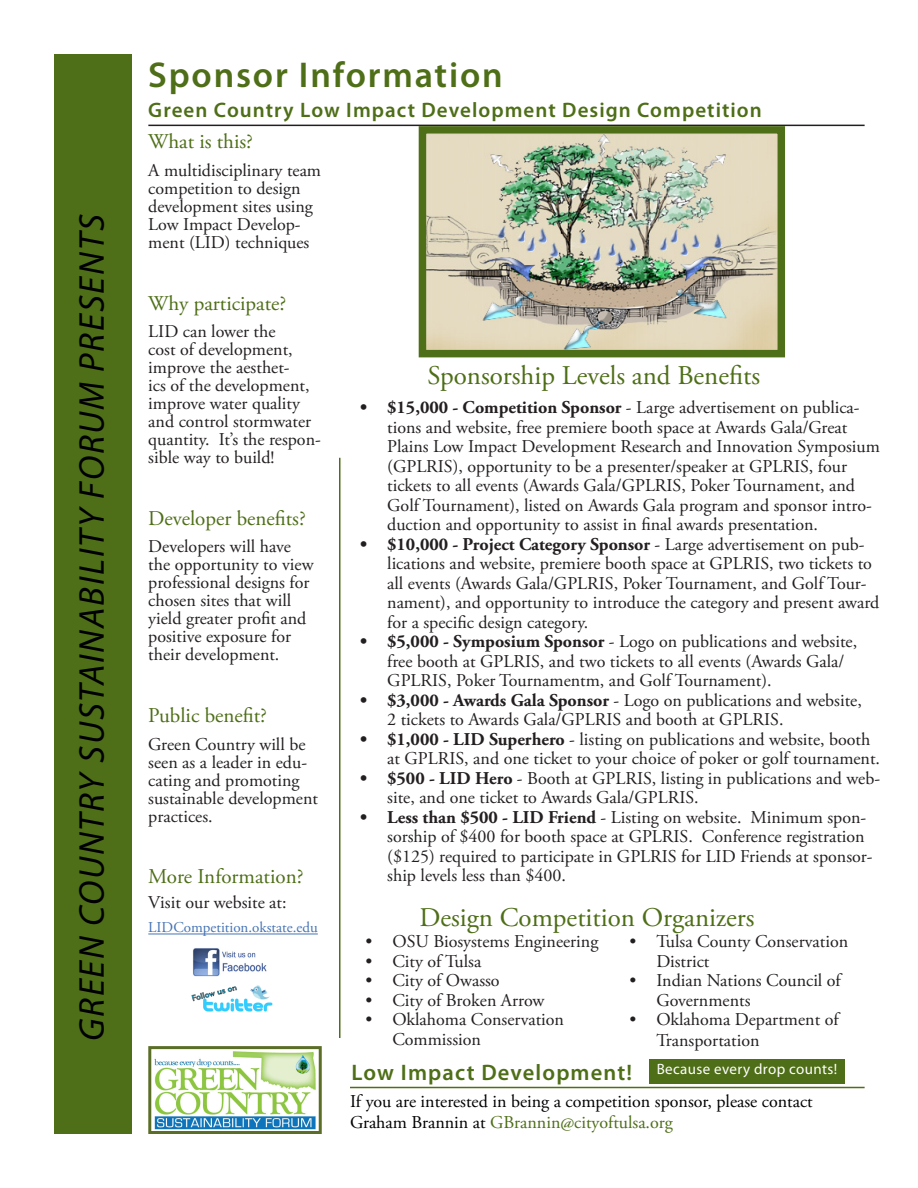
<style>
.page{position:relative;width:918px;height:1188px;background:#fff}
.page>*{position:absolute;margin:0;border:0;box-sizing:border-box;transform-origin:0 0}
.Emphasis_1{font:italic 36px "Myriad Pro";letter-spacing:.04em;color:#000001}
.Document_Title{font:600 36px "Myriad Pro";letter-spacing:.05em;color:#4e6e17}
.Head_1{font:27px "Adobe Garamond Pro";color:#4e6e17}
.Emphasis_2{font:600 22.5px "Myriad Pro";letter-spacing:.05em;color:#4e6e17}
.Bullet_Head{font:21px "Adobe Garamond Pro";color:#4e6e17}
.Document_Title-2{font:600 21px "Myriad Pro";letter-spacing:.05em;color:#4e6e17}
.Body{font:18px/19.5px "Adobe Garamond Pro";color:#231f20}
.Bullet_Head-2{font:18px/18px "Adobe Garamond Pro";color:#231f20}
.Bullet_Head-3{font:18px/21px "Adobe Garamond Pro";color:#000101}
.Bullet_Head-4{font:15px "Adobe Garamond Pro";color:#4674b5}
.Document_Number{font:15px "Myriad Pro";letter-spacing:.025em;color:#fff}
.s1{font-weight:700}
.s2{color:#4e6e17}
</style>
<div class="page">
<img style="left:428px;top:135px;width:348px;height:213px">
<hr style="left:339px;top:458px;width:1px;height:580px;background:#4e6e17">
<hr style="left:350px;top:1087px;width:515px;height:1px;background:#4e6e17">
<hr style="left:148px;top:125px;width:717px;height:1px;background:#231f20">
<div style="left:419px;top:126px;width:366px;height:231px;border:8px solid #4e6e17"></div>
<div style="left:649px;top:1059px;width:196px;height:25px;background:#4e6e17"></div>
<div style="left:55px;top:54px;width:77px;height:1080px;background:#4e6e17"></div>
<img style="left:154px;top:1051px;width:162px;height:79px">
<div style="left:148px;top:1046px;width:174px;height:88px;border:3px solid #5a6e27"></div>
<hr style="left:148px;top:934px;width:170px;height:1px;background:#4674b5">
<img style="left:193px;top:948px;width:74px;height:28px">
<img style="left:191px;top:985px;width:82px;height:27px">
<p class="Emphasis_1" style="left:70px;top:1041px;width:828px;rotate:-90deg">GREEN COUNTRY SUSTAINABILITY FORUM PRESENTS</p>
<p class="Document_Title" style="left:148px;top:52px;width:356px">Sponsor Information</p>
<p class="Document_Title-2" style="left:148px;top:96px;width:615px">Green Country Low Impact Development Design Competition</p>
<p class="Bullet_Head" style="left:148px;top:129px;width:106px">What is this?</p>
<p class="Bullet_Head-2" style="left:148px;top:162px;width:174px">A multidisciplinary team competition to design development sites using<br>Low Impact Develop&shy;ment (LID) techniques</p>
<p class="Bullet_Head" style="left:148px;top:290px;width:139px">Why participate?</p>
<p class="Bullet_Head-2" style="left:148px;top:323px;width:174px">LID can lower the<br>cost of development, improve the aesthet-<br>ics of the development, improve water quality and control stormwater quantity. It’s the respon&shy;sible way to build!</p>
<p class="Bullet_Head" style="left:148px;top:505px;width:159px">Developer benefits?</p>
<p class="Bullet_Head-2" style="left:148px;top:538px;width:167px">Developers will have the opportunity to view professional designs for chosen sites that will yield greater profit and positive exposure for their development.</p>
<p class="Bullet_Head" style="left:148px;top:703px;width:120px">Public benefit?</p>
<p class="Bullet_Head-2" style="left:148px;top:736px;width:171px">Green Country will be seen as a leader in edu&shy;cating and promoting sustainable development practices.</p>
<p class="Bullet_Head" style="left:148px;top:864px;width:157px">More Information?</p>
<p class="Bullet_Head-2" style="left:148px;top:894px;width:140px">Visit our website at:</p>
<p class="Bullet_Head-4" style="left:148px;top:919px;width:171px">LIDCompetition.okstate.edu</p>
<p class="Head_1" style="left:428px;top:359px;width:334px">Sponsorship Levels and Benefits</p>
<p class="Body" style="left:387px;top:398px;width:494px;text-indent:-27px"><span class="s1">• $15,000 - Competition Sponsor</span> - Large advertisement on publica&shy;tions and website, free premiere booth space at Awards Gala/Great Plains Low Impact Development Research and Innovation Symposium (GPLRIS), opportunity to be a presenter/speaker at GPLRIS, four tickets to all events (Awards Gala/GPLRIS, Poker Tournament, and Golf Tournament), listed on Awards Gala program and sponsor intro&shy;duction and opportunity to assist in final awards presentation.</p>
<p class="Body" style="left:387px;top:535px;width:494px;text-indent:-27px"><span class="s1">• $10,000 - Project Category Sponsor</span> - Large advertisement on pub&shy;lications and website, premiere booth space at GPLRIS, two tickets to all events (Awards Gala/GPLRIS, Poker Tournament, and Golf Tour&shy;nament), and opportunity to introduce the category and present award for a specific design category.</p>
<p class="Body" style="left:387px;top:632px;width:471px;text-indent:-27px"><span class="s1">• $5,000 - Symposium Sponsor</span> - Logo on publications and website, free booth at GPLRIS, and two tickets to all events (Awards Gala/<br>GPLRIS, Poker Tournamentm, and Golf Tournament).</p>
<p class="Body" style="left:387px;top:691px;width:476px;text-indent:-27px"><span class="s1">• $3,000 - Awards Gala Sponsor</span> - Logo on publications and website,<br>2 tickets to Awards Gala/GPLRIS and booth at GPLRIS.</p>
<p class="Body" style="left:387px;top:730px;width:494px;text-indent:-27px"><span class="s1">• $1,000 - LID Superhero</span> - listing on publications and website, booth at GPLRIS, and one ticket to your choice of poker or golf tournament.</p>
<p class="Body" style="left:387px;top:769px;width:494px;text-indent:-27px"><span class="s1">• $500 - LID Hero</span> - Booth at GPLRIS, listing in publications and web&shy;site, and one ticket to Awards Gala/GPLRIS.</p>
<p class="Body" style="left:387px;top:808px;width:487px;text-indent:-27px"><span class="s1">• Less than $500 - LID Friend</span> - Listing on website. Minimum spon&shy;sorship of $400 for booth space at GPLRIS. Conference registration ($125) required to participate in GPLRIS for LID Friends at sponsor&shy;ship levels less than $400.</p>
<p class="Head_1" style="left:420px;top:901px;width:336px">Design Competition Organizers</p>
<p class="Body" style="left:656px;top:933px;width:193px;text-indent:-27px">• Tulsa County Conservation<br>District</p>
<p class="Body" style="left:656px;top:972px;width:186px;text-indent:-27px">• Indian Nations Council of<br>Governments</p>
<p class="Body" style="left:656px;top:1010px;width:184px;line-height:21px;text-indent:-27px">• Oklahoma Department of<br>Transportation</p>
<p class="Body" style="left:365px;top:933px;width:235px">• OSU Biosystems Engineering</p>
<p class="Body" style="left:365px;top:952px;width:118px">• City of Tulsa</p>
<p class="Body" style="left:365px;top:972px;width:136px">• City of Owasso</p>
<p class="Body" style="left:365px;top:991px;width:181px">• City of Broken Arrow</p>
<p class="Body" style="left:392px;top:1011px;width:173px;text-indent:-27px">• Oklahoma Conservation<br>Commission</p>
<p class="Emphasis_2" style="left:352px;top:1058px;width:282px">Low Impact Development!</p>
<p class="Document_Number" style="left:657px;top:1060px;width:182px">Because every drop counts!</p>
<p class="Bullet_Head-3" style="left:350px;top:1091px;width:464px">If you are interested in being a competition sponsor, please contact<br>Graham Brannin at <span class="s2">GBrannin@cityoftulsa.org</span></p>
</div>
